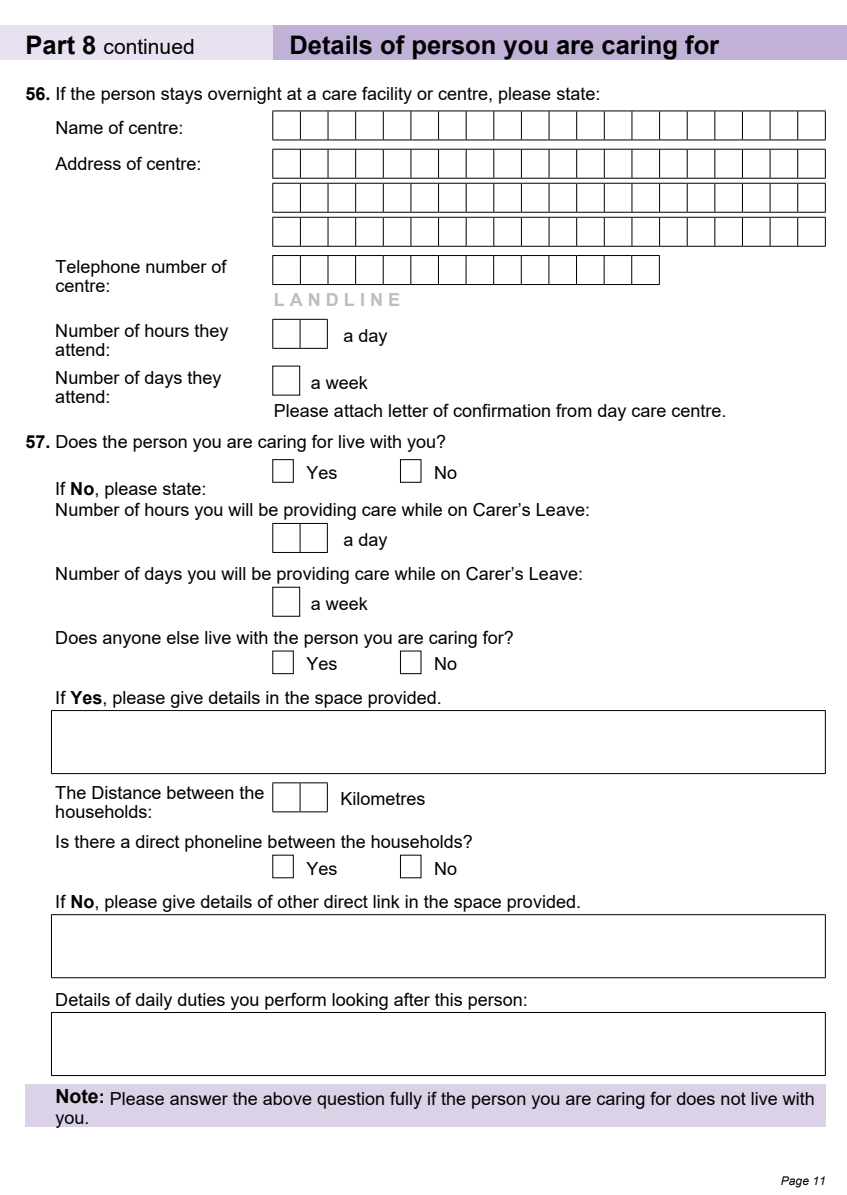
<style>
.page{position:relative;width:847px;height:1195px;background:#fff}
.page>*{position:absolute;margin:0;border:0;box-sizing:border-box;transform-origin:0 0}
.t1{font:700 25.5px "Arial";color:#000}
.t2{font:21px "Arial";color:#000}
.t3{font:18px/18.8px "Arial";color:#000}
.t4{font:700 18px "Arial";color:#bcbec0}
.t5{font:italic 12px "Arial";color:#000}
.s1{font-weight:700;font-size:25.5px}
.s2{font-weight:700}
.s3{font-weight:700;font-size:19.5px}
</style>
<div class="page">
<div style="left:272px;top:26px;width:574px;height:34px;background:#c1b1d7"></div>
<div style="left:0;top:26px;width:272px;height:34px;background:#e7e1f0"></div>
<div style="left:26px;top:1084px;width:799px;height:43px;background:#dbd2e8"></div>
<svg style="left:272px;top:111px;width:553px;height:30px"></svg>
<svg style="left:272px;top:149px;width:553px;height:98px"></svg>
<div style="left:272px;top:459px;width:21px;height:24px;border:1px solid #000"></div>
<div style="left:400px;top:459px;width:21px;height:24px;border:1px solid #000"></div>
<svg style="left:272px;top:782px;width:56px;height:30px"></svg>
<svg style="left:272px;top:319px;width:56px;height:30px"></svg>
<div style="left:400px;top:651px;width:21px;height:23px;border:1px solid #000"></div>
<div style="left:400px;top:855px;width:21px;height:23px;border:1px solid #000"></div>
<svg style="left:272px;top:255px;width:387px;height:30px"></svg>
<svg style="left:272px;top:523px;width:56px;height:30px"></svg>
<hr style="left:51px;top:710px;width:774px;height:1px;background:#000">
<hr style="left:51px;top:711px;width:1px;height:62px;background:#000">
<hr style="left:824px;top:711px;width:1px;height:62px;background:#000">
<hr style="left:51px;top:773px;width:774px;height:1px;background:#000">
<hr style="left:51px;top:914px;width:774px;height:1px;background:#000">
<hr style="left:51px;top:915px;width:1px;height:62px;background:#000">
<hr style="left:824px;top:915px;width:1px;height:62px;background:#000">
<hr style="left:51px;top:977px;width:774px;height:1px;background:#000">
<hr style="left:51px;top:1012px;width:774px;height:1px;background:#000">
<hr style="left:51px;top:1013px;width:1px;height:62px;background:#000">
<hr style="left:824px;top:1013px;width:1px;height:62px;background:#000">
<hr style="left:51px;top:1075px;width:774px;height:1px;background:#000">
<p class="t2" style="left:26px;top:39px;width:171px"><span class="s1">Part 8</span> continued</p>
<h1 class="t1" style="left:289px;top:36px;width:431px">Details of person you are caring for</h1>
<p class="t3" style="left:55px;top:78px;width:546px;line-height:34px;text-indent:-30px"><span class="s2">56.</span> If the person stays overnight at a care facility or centre, please state:<br>Name of centre:</p>
<p class="t3" style="left:55px;top:156px;width:148px">Address of centre:</p>
<p class="t3" style="left:55px;top:259px;width:173px">Telephone number of centre:</p>
<p class="t4" style="left:274px;top:293px;width:128px">L A N D L I N E</p>
<p class="t3" style="left:55px;top:323px;width:175px">Number of hours they attend:</p>
<p class="t3" style="left:343px;top:328px;width:46px">a day</p>
<p class="t3" style="left:55px;top:370px;width:168px">Number of days they</p>
<p class="t3" style="left:310px;top:375px;width:59px">a week</p>
<p class="t3" style="left:55px;top:388px;width:57px">attend:</p>
<p class="t3" style="left:274px;top:403px;width:454px">Please attach letter of confirmation from day care centre.</p>
<p class="t3" style="left:26px;top:434px;width:422px"><span class="s2">57.</span> Does the person you are caring for live with you?</p>
<p class="t3" style="left:55px;top:481px;width:153px">If <span class="s2">No</span>, please state:</p>
<p class="t3" style="left:306px;top:465px;width:33px">Yes</p>
<p class="t3" style="left:434px;top:465px;width:25px">No</p>
<p class="t3" style="left:343px;top:497px;width:248px;line-height:29.5px;text-indent:-288px">Number of hours you will be providing care while on Carer’s Leave: a day</p>
<p class="t3" style="left:55px;top:566px;width:529px">Number of days you will be providing care while on Carer’s Leave:</p>
<p class="t3" style="left:310px;top:596px;width:59px">a week</p>
<p class="t3" style="left:306px;top:626px;width:209px;line-height:26.4px;text-indent:-251px">Does anyone else live with the person you are caring for?<br>Yes</p>
<p class="t3" style="left:55px;top:649px;width:403px;line-height:33.2px;text-indent:378px">No<br>If <span class="s2">Yes</span>, please give details in the space provided.</p>
<p class="t3" style="left:55px;top:785px;width:211px">The Distance between the households:</p>
<p class="t3" style="left:340px;top:791px;width:87px">Kilometres</p>
<p class="t3" style="left:306px;top:830px;width:168px;line-height:26.4px;text-indent:-251px">Is there a direct phoneline between the households?<br>Yes</p>
<p class="t3" style="left:55px;top:853px;width:527px;line-height:33.2px;text-indent:378px">No<br>If <span class="s2">No</span>, please give details of other direct link in the space provided.</p>
<p class="t3" style="left:55px;top:991px;width:474px">Details of daily duties you perform looking after this person:</p>
<p class="t3" style="left:55px;top:1091px;width:760px"><span class="s3">Note</span><span class="s2">:</span> Please answer the above question fully if the person you are caring for does not live with you.</p>
<p class="t5" style="left:780px;top:1177px;width:46px">Page 11</p>
</div>
